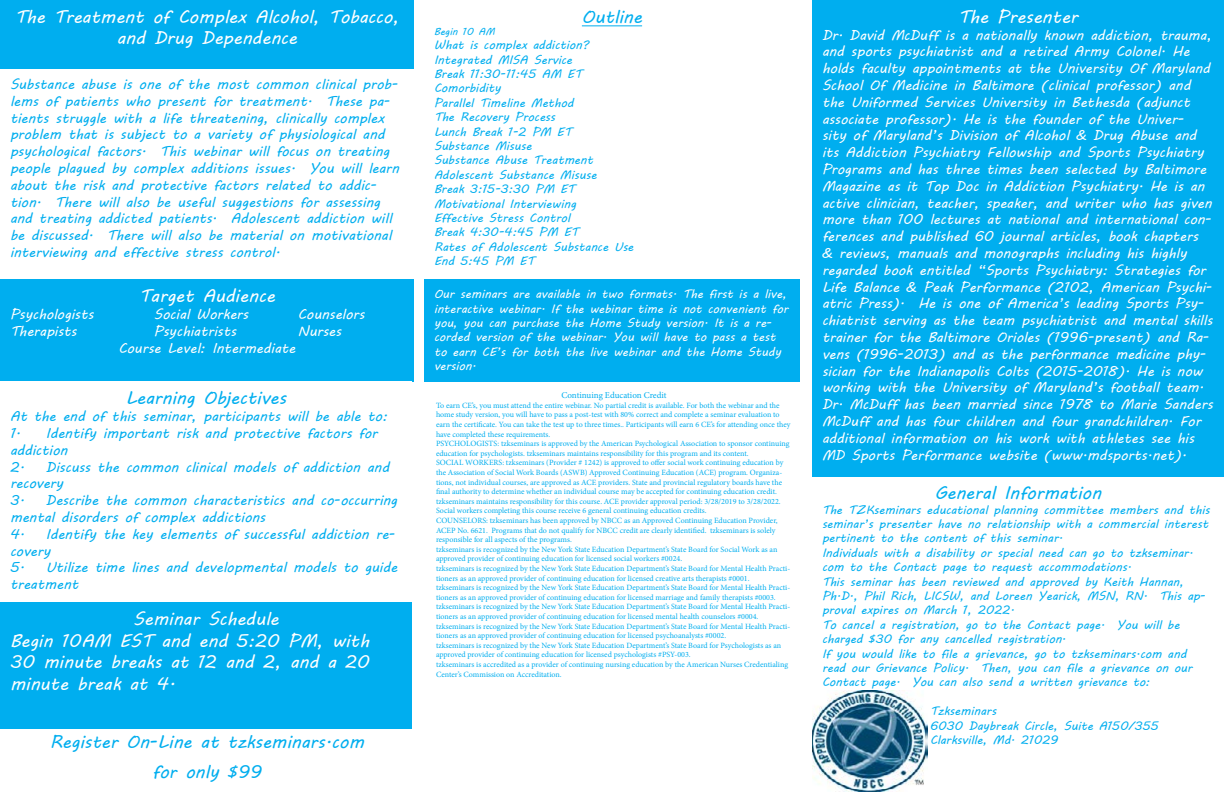
<style>
.page{position:relative;width:1224px;height:792px;background:#fff}
.page>*{position:absolute;margin:0;border:0;box-sizing:border-box;transform-origin:0 0}
.t1{font:18px/21.6px "MV Boli";color:#fff;text-align:center}
.t2{font:18px/30px "MV Boli";color:#00aeef;text-align:center}
.t3{font:14px/16.8px "MV Boli";color:#fff}
.t4{font:14px/16.8px "MV Boli";color:#00aeef}
.t5{font:12px/14.4px "MV Boli";color:#00aeef}
.t6{font:12px/14.4px "MV Boli";color:#fff}
.t7{font:10px "MV Boli";color:#00aeef}
.t8{font:9px "Minion Pro";color:#00aeef}
.t9{font:8px/9.6px "Minion Pro";color:#00aeef}
</style>
<div class="page">
<div style="left:0;top:0;width:414px;height:69px;background:#00aeef"></div>
<div style="left:0;top:280px;width:414px;height:102px;background:#00aeef"></div>
<div style="left:0;top:602px;width:412px;height:127px;background:#00aeef"></div>
<hr style="left:582px;top:25px;width:60px;height:1px;background:#00aeef">
<div style="left:812px;top:0;width:412px;height:476px;background:#00aeef"></div>
<div style="left:424px;top:280px;width:376px;height:102px;background:#00aeef"></div>
<img style="left:812px;top:690px;width:116px;height:102px">
<h1 class="t1" style="left:15px;top:6px;width:386px">The Treatment of Complex Alcohol, Tobacco, and Drug Dependence</h1>
<p class="t4" style="left:10px;top:76px;width:391px">Substance abuse is one of the most common clinical prob&shy;lems of patients who present for treatment. These pa&shy;tients struggle with a life threatening, clinically complex problem that is subject to a variety of physiological and psychological factors. This webinar will focus on treating people plagued by complex additions issues. You will learn about the risk and protective factors related to addic&shy;tion. There will also be useful suggestions for assessing and treating addicted patients. Adolescent addiction will be discussed. There will also be material on motivational interviewing and effective stress control.</p>
<h1 class="t1" style="left:139px;top:285px;width:137px">Target Audience</h1>
<h2 class="t3" style="left:10px;top:306px;width:85px">Psychologists</h2>
<h2 class="t3" style="left:154px;top:306px;width:96px">Social Workers</h2>
<h2 class="t3" style="left:298px;top:306px;width:68px">Counselors</h2>
<h2 class="t3" style="left:10px;top:323px;width:68px">Therapists</h2>
<h2 class="t3" style="left:154px;top:323px;width:84px">Psychiatrists</h2>
<h2 class="t3" style="left:298px;top:323px;width:45px">Nurses</h2>
<h2 class="t3" style="left:119px;top:339px;width:178px">Course Level: Intermediate</h2>
<h1 class="t2" style="left:126px;top:383px;width:162px">Learning Objectives</h1>
<h2 class="t4" style="left:10px;top:408px;width:379px">At the end of this seminar, participants will be able to:</h2>
<h2 class="t4" style="left:10px;top:425px;width:369px">1. Identify important risk and protective factors for addiction</h2>
<h2 class="t4" style="left:10px;top:458px;width:381px">2. Discuss the common clinical models of addiction and recovery</h2>
<h2 class="t4" style="left:10px;top:492px;width:389px">3. Describe the common characteristics and co-occurring mental disorders of complex addictions</h2>
<h2 class="t4" style="left:10px;top:525px;width:387px">4. Identify the key elements of successful addiction re&shy;covery</h2>
<h2 class="t4" style="left:10px;top:559px;width:389px">5. Utilize time lines and developmental models to guide treatment</h2>
<h1 class="t1" style="left:10px;top:608px;width:361px;text-align:left;text-indent:123px">Seminar Schedule<br>Begin 10AM EST and end 5:20 PM, with<br>30 minute breaks at 12 and 2, and a 20 minute break at 4.</h1>
<h1 class="t2" style="left:50px;top:726px;width:316px">Register On-Line at tzkseminars.com for only $99</h1>
<h1 class="t2" style="left:582px;top:1px;width:62px">Outline</h1>
<p class="t7" style="left:434px;top:25px;width:62px">Begin 10 AM</p>
<p class="t5" style="left:434px;top:38px;width:201px">What is complex addiction?<br>Integrated MISA Service<br>Break 11:30-11:45 AM ET<br>Comorbidity<br>Parallel Timeline Method<br>The Recovery Process<br>Lunch Break 1-2 PM ET<br>Substance Misuse<br>Substance Abuse Treatment<br>Adolescent Substance Misuse<br>Break 3:15-3:30 PM ET<br>Motivational Interviewing<br>Effective Stress Control<br>Break 4:30-4:45 PM ET<br>Rates of Adolescent Substance Use<br>End 5:45 PM ET</p>
<p class="t6" style="left:434px;top:287px;width:356px">Our seminars are available in two formats. The first is a live, interactive webinar. If the webinar time is not convenient for you, you can purchase the Home Study version. It is a re&shy;corded version of the webinar. You will have to pass a test to earn CE’s for both the live webinar and the Home Study version.</p>
<p class="t8" style="left:561px;top:389px;width:107px">Continuing Education Credit</p>
<p class="t9" style="left:436px;top:400px;width:356px">To earn CE’s, you must attend the entire webinar. No partial credit is available. For both the webinar and the home study version, you will have to pass a post-test with 80% correct and complete a seminar evaluation to earn the certificate. You can take the test up to three times.. Participants will earn 6 CE’s for attending once they have completed these requirements.<br>PSYCHOLOGISTS: tzkseminars is approved by the American Psychological Association to sponsor continuing education for psychologists. tzkseminars maintains responsibility for this program and its content.<br>SOCIAL WORKERS: tzkseminars (Provider # 1242) is approved to offer social work continuing education by the Association of Social Work Boards (ASWB) Approved Continuing Education (ACE) program. Organiza&shy;tions, not individual courses, are approved as ACE providers. State and provincial regulatory boards have the final authority to determine whether an individual course may be accepted for continuing education credit. tzkseminars maintains responsibility for this course. ACE provider approval period: 3/28/2019 to 3/28/2022.<br>Social workers completing this course receive 6 general continuing education credits.<br>COUNSELORS: tzkseminars has been approved by NBCC as an Approved Continuing Education Provider, ACEP No. 6621. Programs that do not qualify for NBCC credit are clearly identified. tzkseminars is solely responsible for all aspects of the programs.<br>tzkseminars is recognized by the New York State Education Department’s State Board for Social Work as an approved provider of continuing education for licensed social workers #0024.<br>tzkseminars is recognized by the New York State Education Department’s State Board for Mental Health Practi&shy;tioners as an approved provider of continuing education for licensed creative arts therapists #0001.<br>tzkseminars is recognized by the New York State Education Department’s State Board for Mental Health Practi&shy;tioners as an approved provider of continuing education for licensed marriage and family therapists #0003. tzkseminars is recognized by the New York State Education Department’s State Board for Mental Health Practi&shy;tioners as an approved provider of continuing education for licensed mental health counselors #0004. tzkseminars is recognized by the New York State Education Department’s State Board for Mental Health Practi&shy;tioners as an approved provider of continuing education for licensed psychoanalysts #0002.<br>tzkseminars is recognized by the New York State Education Department’s State Board for Psychologists as an approved provider of continuing education for licensed psychologists #PSY-003.<br>tzkseminars is accredited as a provider of continuing nursing education by the American Nurses Credentialing Center’s Commission on Accreditation.</p>
<h1 class="t1" style="left:958px;top:6px;width:121px">The Presenter</h1>
<p class="t3" style="left:822px;top:26px;width:392px">Dr. David McDuff is a nationally known addiction, trauma, and sports psychiatrist and a retired Army Colonel. He holds faculty appointments at the University Of Maryland School Of Medicine in Baltimore (clinical professor) and the Uniformed Services University in Bethesda (adjunct associate professor). He is the founder of the Univer-<br>sity of Maryland’s Division of Alcohol &amp; Drug Abuse and its Addiction Psychiatry Fellowship and Sports Psychiatry Programs and has three times been selected by Baltimore Magazine as it Top Doc in Addiction Psychiatry. He is an active clinician, teacher, speaker, and writer who has given more than 100 lectures at national and international con&shy;ferences and published 60 journal articles, book chapters<br>&amp; reviews, manuals and monographs including his highly regarded book entitled “Sports Psychiatry: Strategies for Life Balance &amp; Peak Performance (2102, American Psychi&shy;atric Press). He is one of America’s leading Sports Psy&shy;chiatrist serving as the team psychiatrist and mental skills trainer for the Baltimore Orioles (1996-present) and Ra&shy;vens (1996-2013) and as the performance medicine phy&shy;sician for the Indianapolis Colts (2015-2018). He is now working with the University of Maryland’s football team.<br>Dr. McDuff has been married since 1978 to Marie Sanders McDuff and has four children and four grandchildren. For additional information on his work with athletes see his MD Sports Performance website (www.mdsports.net).</p>
<h1 class="t2" style="left:935px;top:478px;width:168px">General Information</h1>
<p class="t5" style="left:822px;top:502px;width:389px">The TZKseminars educational planning committee members and this seminar’s presenter have no relationship with a commercial interest pertinent to the content of this seminar.<br>Individuals with a disability or special need can go to tzkseminar. com to the Contact page to request accommodations.<br>This seminar has been reviewed and approved by Keith Hannan, Ph.D., Phil Rich, LICSW, and Loreen Yearick, MSN, RN. This ap&shy;proval expires on March 1, 2022.<br>To cancel a registration, go to the Contact page. You will be charged $30 for any cancelled registration.<br>If you would like to file a grievance, go to tzkseminars.com and read our Grievance Policy. Then, you can file a grievance on our Contact page. You can also send a written grievance to:</p>
<h3 class="t5" style="left:930px;top:704px;width:230px">Tzkseminars<br>6030 Daybreak Circle, Suite A150/355<br>Clarksville, Md. 21029</h3>
</div>
